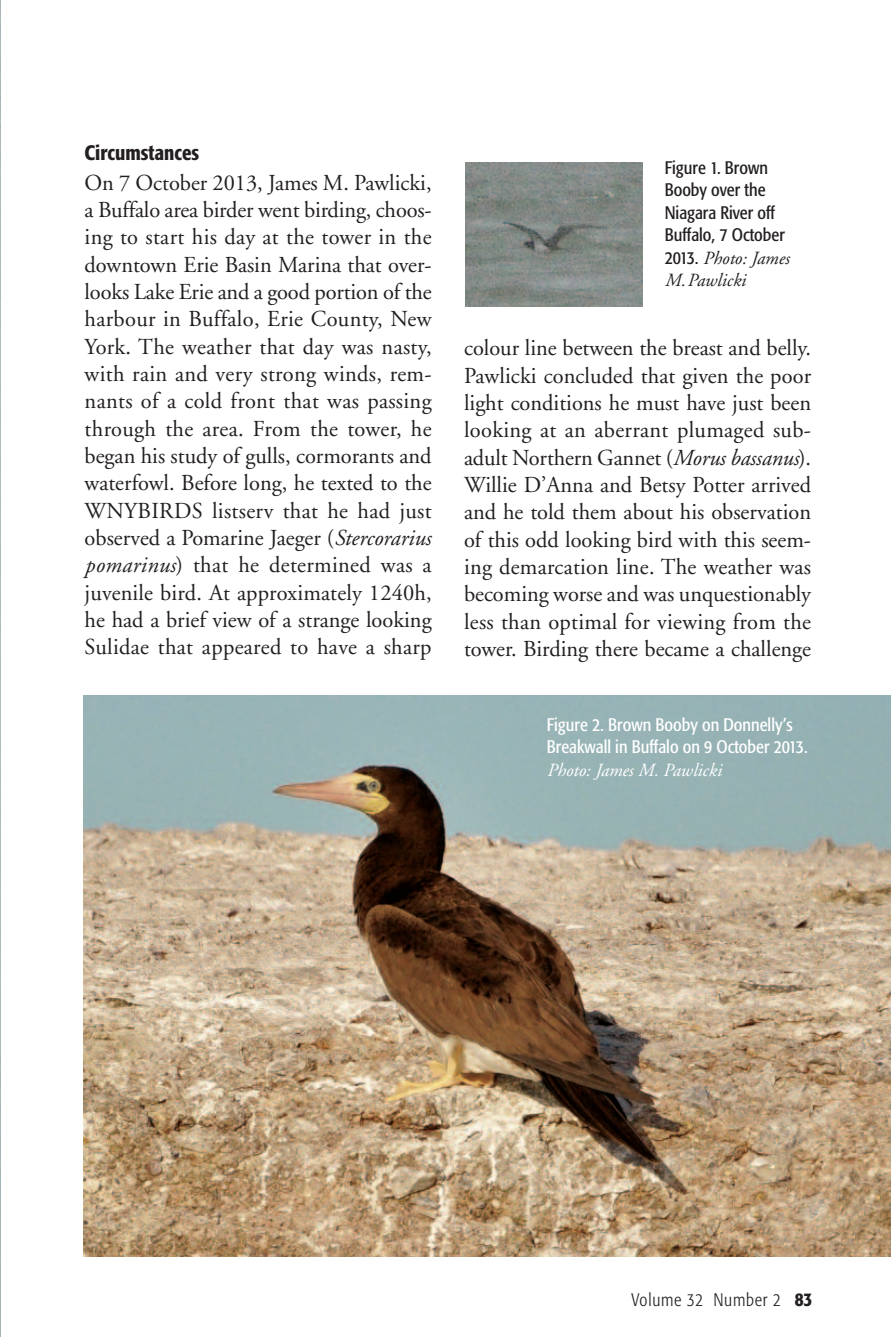
<style>
.page{position:relative;width:891px;height:1337px;background:#fff}
.page>*{position:absolute;margin:0;border:0;box-sizing:border-box;transform-origin:0 0}
.t1{font:22.72px/27.2px "Adobe Garamond";color:#231f20;text-align:justify}
.t2{font:500 condensed 20.7px "Formata";color:#231f20}
.t3{font:italic 18.45px/22.5px "Adobe Garamond";color:#231f20}
.t4{font:italic 18.45px "Adobe Garamond";color:#fff}
.t5{font:condensed 18px/22.5px "Formata";color:#fff}
.t6{font:condensed 18px/22.5px "Formata";color:#231f20}
.t7{font:300 condensed 18px "Formata";letter-spacing:.045em;color:#231f20}
.s1{font-style:italic}
.s2{font-family:"Formata";font-style:normal;font-stretch:condensed;font-size:18px}
.s3{font-weight:500;font-size:19.12px}
</style>
<div class="page">
<img style="left:0;top:0;width:1px;height:1336px">
<img style="left:83px;top:695px;width:808px;height:561px">
<img style="left:466px;top:162px;width:176px;height:144px">
<p class="t2" style="left:85px;top:144px;width:116px">Circumstances</p>
<p class="t1" style="left:85px;top:171px;width:349px">On 7 October 2013, James M. Pawlicki, a Buffalo area birder went birding, choos&shy;ing to start his day at the tower in the downtown Erie Basin Marina that over&shy;looks Lake Erie and a good portion of the harbour in Buffalo, Erie County, New York. The weather that day was nasty, with rain and very strong winds, rem&shy;nants of a cold front that was passing through the area. From the tower, he began his study of gulls, cormorants and waterfowl. Before long, he texted to the WNYBIRDS listserv that he had just observed a Pomarine Jaeger (<span class="s1">Stercorarius pomarinus</span>) that he determined was a juvenile bird. At approximately 1240h, he had a brief view of a strange looking Sulidae that appeared to have a sharp</p>
<p class="t6" style="left:665px;top:157px;width:122px">Figure 1. Brown<br>Booby over the<br>Niagara River off<br>Buffalo, 7 October</p>
<p class="t3" style="left:665px;top:248px;width:126px"><span class="s2">2013.</span> Photo: James<br>M.Pawlicki</p>
<p class="t1" style="left:464px;top:336px;width:349px">colour line between the breast and belly.<br>Pawlicki concluded that given the poor light conditions he must have just been looking at an aberrant plumaged sub&shy;adult Northern Gannet (<span class="s1">Morus bassanus</span>).<br>Willie D’Anna and Betsy Potter arrived and he told them about his observation of this odd looking bird with this seem&shy;ing demarcation line. The weather was becoming worse and was unquestionably less than optimal for viewing from the tower. Birding there became a challenge</p>
<p class="t5" style="left:547px;top:714px;width:263px">Figure 2. Brown Booby on Donnelly’s<br>Breakwall in Buffalo on 9 October 2013.</p>
<p class="t4" style="left:547px;top:762px;width:176px">Photo: James M. Pawlicki</p>
<p class="t7" style="left:632px;top:1292px;width:182px">Volume 32 Number 2 <span class="s3">83</span></p>
</div>
